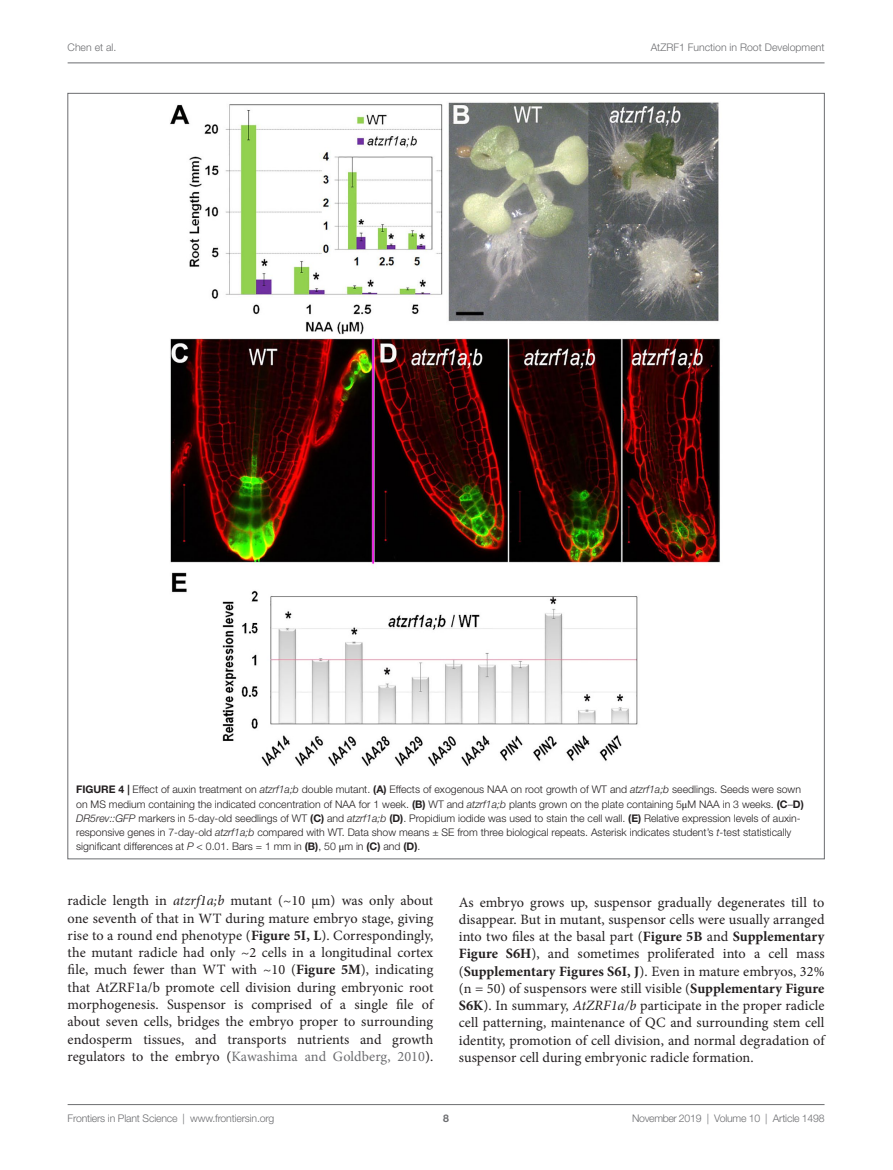
<style>
.page{position:relative;width:893px;height:1170px;background:#fff}
.page>*{position:absolute;margin:0;border:0;box-sizing:border-box;transform-origin:0 0}
.T1{font:14.25px/17.2px "Minion Pro MTC";color:#231f20;text-align:justify}
.FC{font:300 10.5px/14.2px "Helvetica Neue LT Std";color:#231f20}
.t1{font:300 10.5px "Helvetica Neue LT Std";letter-spacing:-.015em;color:#6c6d70}
.t2{font:700 10.5px "Helvetica Neue LT Std";color:#6c6d70}
.s1{font-weight:700}
.s2{font-style:italic}
.s3{font-family:"Minion Pro";font-weight:700}
.s4{color:#6c6d70}
</style>
<div class="page">
<hr style="left:68px;top:63px;width:756px;height:1px;background:#6c6d70">
<hr style="left:68px;top:1104px;width:756px;height:1px;background:#6c6d70">
<img style="left:170px;top:102px;width:550px;height:664px">
<p class="t1" style="left:68px;top:41px;width:50px">Chen et al.</p>
<p class="t1" style="left:651px;top:41px;width:175px">AtZRF1 Function in Root Development</p>
<p class="FC" style="left:76px;top:782px;width:729px"><span class="s1">FIGURE 4 |</span> Effect of auxin treatment on <span class="s2">atzrf1a;b</span> double mutant. <span class="s1">(A)</span> Effects of exogenous NAA on root growth of WT and <span class="s2">atzrf1a;b</span> seedlings. Seeds were sown on MS medium containing the indicated concentration of NAA for 1 week. <span class="s1">(B)</span> WT and <span class="s2">atzrf1a;b</span> plants grown on the plate containing 5μM NAA in 3 weeks. <span class="s1">(C</span>–<span class="s1">D)<br></span><span class="s2">DR5rev::GFP</span> markers in 5-day-old seedlings of WT <span class="s1">(C)</span> and <span class="s2">atzrf1a;b</span> <span class="s1">(D)</span>. Propidium iodide was used to stain the cell wall. <span class="s1">(E)</span> Relative expression levels of auxin&shy;responsive genes in 7-day-old <span class="s2">atzrf1a;b</span> compared with WT. Data show means ± SE from three biological repeats. Asterisk indicates student’s <span class="s2">t</span>-test statistically significant differences at <span class="s2">P</span> &lt; 0.01. Bars = 1 mm in <span class="s1">(B)</span>, 50 μm in <span class="s1">(C)</span> and <span class="s1">(D)</span>.</p>
<p class="T1" style="left:68px;top:892px;width:367px">radicle length in <span class="s2">atzrf1a;b</span> mutant (~10 μm) was only about one seventh of that in WT during mature embryo stage, giving rise to a round end phenotype (<span class="s3">Figure 5I, L</span>). Correspondingly, the mutant radicle had only ~2 cells in a longitudinal cortex file, much fewer than WT with ~10 (<span class="s3">Figure 5M</span>), indicating that AtZRF1a/b promote cell division during embryonic root morphogenesis. Suspensor is comprised of a single file of about seven cells, bridges the embryo proper to surrounding endosperm tissues, and transports nutrients and growth regulators to the embryo (<span class="s4">Kawashima and Goldberg, 2010</span>).</p>
<p class="T1" style="left:459px;top:893px;width:367px">As embryo grows up, suspensor gradually degenerates till to disappear. But in mutant, suspensor cells were usually arranged into two files at the basal part (<span class="s3">Figure 5B</span> and <span class="s3">Supplementary Figure S6H</span>), and sometimes proliferated into a cell mass (<span class="s3">Supplementary Figures S6I, J</span>). Even in mature embryos, 32% (n = 50) of suspensors were still visible (<span class="s3">Supplementary Figure S6K</span>). In summary, <span class="s2">AtZRF1a/b</span> participate in the proper radicle cell patterning, maintenance of QC and surrounding stem cell identity, promotion of cell division, and normal degradation of suspensor cell during embryonic radicle formation.</p>
<p class="t1" style="left:68px;top:1111px;width:208px">Frontiers in Plant Science | www.frontiersin.org</p>
<p class="t1" style="left:632px;top:1111px;width:194px">November 2019 | Volume 10 | Article 1498</p>
<p class="t2" style="left:443px;top:1111px;width:7px">8</p>
</div>
